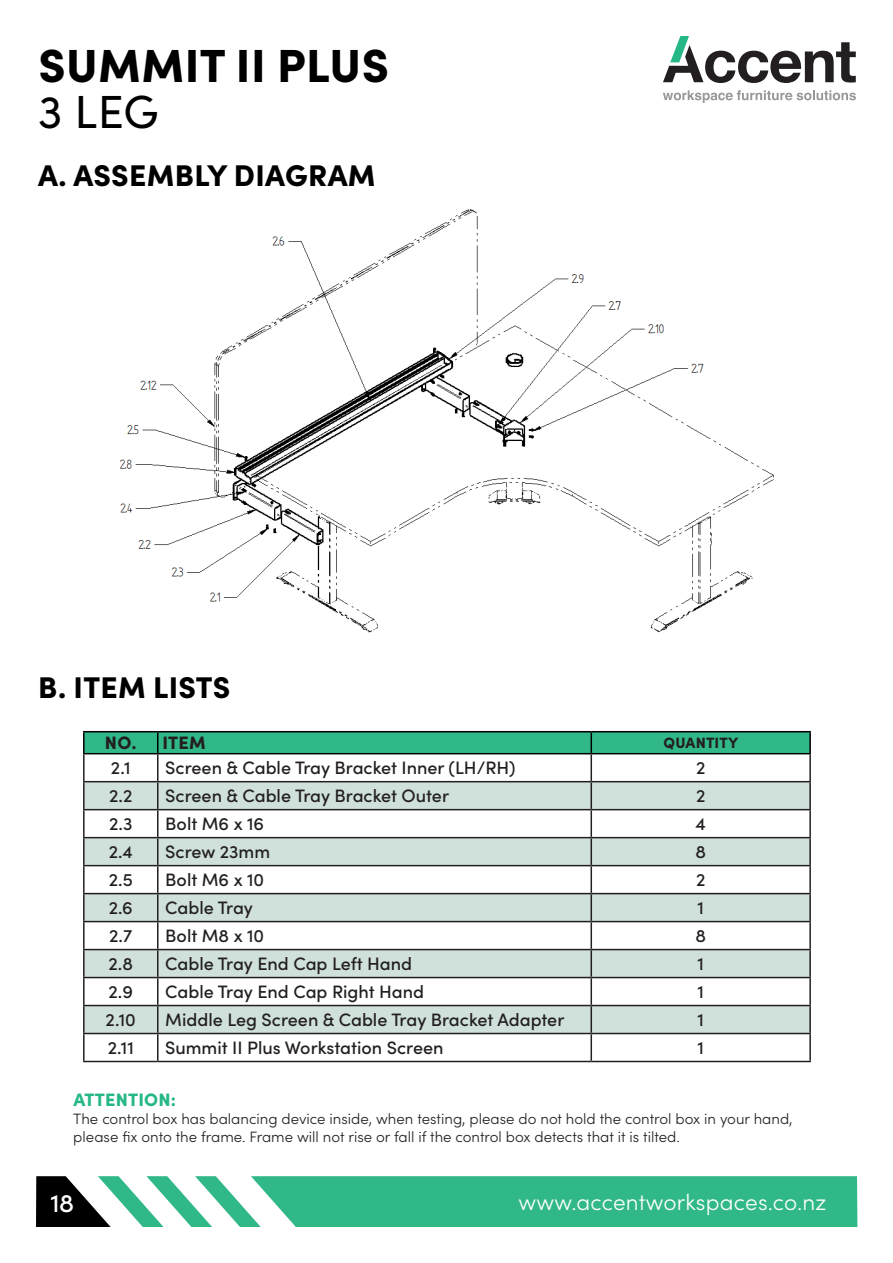
<style>
.page{position:relative;width:893px;height:1263px;background:#fff}
.page>*{position:absolute;margin:0;border:0;box-sizing:border-box;transform-origin:0 0}
.t1{font:900 46.5px "Sofia Pro";letter-spacing:.01em;color:#000}
.t2{font:46.5px "Sofia Pro";color:#000}
.t3{font:900 30px "Sofia Pro";letter-spacing:.01em;color:#000}
.t4{font:500 25.5px "Sofia Pro";color:#fff}
.t5{font:300 22.5px "Sofia Pro";letter-spacing:.01em;color:#fff}
.t6{font:500 18px "Sofia Pro";color:#231f20}
.t7{font:900 18px "Sofia Pro";letter-spacing:.01em;color:#26b787}
.t8{font:900 18px "Sofia Pro";letter-spacing:.01em;color:#231f20}
.t9{font:300 15px/18px "Sofia Pro";color:#231f20}
.t10{font:900 15px "Sofia Pro";letter-spacing:.01em;color:#231f20}
</style>
<div class="page">
<svg style="left:36px;top:1176px;width:821px;height:51px;background:#4cb790"></svg>
<svg style="left:663px;top:36px;width:193px;height:47px"></svg>
<svg style="left:663px;top:90px;width:193px;height:13px"></svg>
<img style="left:119px;top:209px;width:655px;height:424px">
<svg style="left:85px;top:732px;width:724px;height:21px;background:#2eb384"></svg>
<svg style="left:85px;top:782px;width:724px;height:27px;background:#cbddd6"></svg>
<svg style="left:85px;top:838px;width:724px;height:195px;fill:#cfe1da"></svg>
<hr style="left:83px;top:754px;width:2px;height:27px;background:#231f20">
<hr style="left:157px;top:754px;width:2px;height:27px;background:#231f20">
<hr style="left:590px;top:754px;width:2px;height:27px;background:#231f20">
<hr style="left:809px;top:754px;width:2px;height:27px;background:#231f20">
<hr style="left:83px;top:781px;width:75px;height:1px;background:#231f20">
<hr style="left:83px;top:782px;width:2px;height:27px;background:#231f20">
<hr style="left:158px;top:781px;width:433px;height:1px;background:#231f20">
<hr style="left:157px;top:782px;width:2px;height:27px;background:#231f20">
<hr style="left:591px;top:781px;width:220px;height:1px;background:#231f20">
<hr style="left:590px;top:782px;width:2px;height:27px;background:#231f20">
<hr style="left:809px;top:782px;width:2px;height:27px;background:#231f20">
<hr style="left:83px;top:809px;width:75px;height:1px;background:#231f20">
<hr style="left:83px;top:810px;width:2px;height:27px;background:#231f20">
<hr style="left:158px;top:809px;width:433px;height:1px;background:#231f20">
<hr style="left:157px;top:810px;width:2px;height:27px;background:#231f20">
<hr style="left:591px;top:809px;width:220px;height:1px;background:#231f20">
<hr style="left:590px;top:810px;width:2px;height:27px;background:#231f20">
<hr style="left:809px;top:810px;width:2px;height:27px;background:#231f20">
<hr style="left:83px;top:866px;width:2px;height:27px;background:#231f20">
<hr style="left:157px;top:866px;width:2px;height:27px;background:#231f20">
<hr style="left:590px;top:866px;width:2px;height:27px;background:#231f20">
<hr style="left:809px;top:866px;width:2px;height:27px;background:#231f20">
<hr style="left:83px;top:922px;width:2px;height:27px;background:#231f20">
<hr style="left:157px;top:922px;width:2px;height:27px;background:#231f20">
<hr style="left:590px;top:922px;width:2px;height:27px;background:#231f20">
<hr style="left:809px;top:922px;width:2px;height:27px;background:#231f20">
<hr style="left:590px;top:732px;width:2px;height:21px;background:#000">
<hr style="left:83px;top:731px;width:75px;height:1px;background:#000">
<hr style="left:83px;top:732px;width:2px;height:21px;background:#000">
<hr style="left:158px;top:731px;width:433px;height:1px;background:#000">
<hr style="left:157px;top:732px;width:2px;height:21px;background:#000">
<hr style="left:83px;top:753px;width:75px;height:1px;background:#000">
<hr style="left:158px;top:753px;width:433px;height:1px;background:#000">
<hr style="left:591px;top:731px;width:220px;height:1px;background:#000">
<hr style="left:809px;top:732px;width:2px;height:21px;background:#000">
<hr style="left:591px;top:753px;width:220px;height:1px;background:#000">
<hr style="left:83px;top:837px;width:75px;height:1px;background:#231f20">
<hr style="left:83px;top:838px;width:2px;height:27px;background:#231f20">
<hr style="left:158px;top:837px;width:433px;height:1px;background:#231f20">
<hr style="left:157px;top:838px;width:2px;height:27px;background:#231f20">
<hr style="left:83px;top:865px;width:75px;height:1px;background:#231f20">
<hr style="left:158px;top:865px;width:433px;height:1px;background:#231f20">
<hr style="left:591px;top:837px;width:220px;height:1px;background:#231f20">
<hr style="left:590px;top:838px;width:2px;height:27px;background:#231f20">
<hr style="left:809px;top:838px;width:2px;height:27px;background:#231f20">
<hr style="left:591px;top:865px;width:220px;height:1px;background:#231f20">
<hr style="left:83px;top:893px;width:75px;height:1px;background:#231f20">
<hr style="left:83px;top:894px;width:2px;height:27px;background:#231f20">
<hr style="left:83px;top:921px;width:75px;height:1px;background:#231f20">
<hr style="left:158px;top:893px;width:433px;height:1px;background:#231f20">
<hr style="left:157px;top:894px;width:2px;height:27px;background:#231f20">
<hr style="left:158px;top:921px;width:433px;height:1px;background:#231f20">
<hr style="left:591px;top:893px;width:220px;height:1px;background:#231f20">
<hr style="left:590px;top:894px;width:2px;height:27px;background:#231f20">
<hr style="left:809px;top:894px;width:2px;height:27px;background:#231f20">
<hr style="left:591px;top:921px;width:220px;height:1px;background:#231f20">
<hr style="left:591px;top:949px;width:220px;height:1px;background:#231f20">
<hr style="left:809px;top:950px;width:2px;height:27px;background:#231f20">
<hr style="left:591px;top:977px;width:220px;height:1px;background:#231f20">
<hr style="left:809px;top:978px;width:2px;height:27px;background:#231f20">
<hr style="left:591px;top:1005px;width:220px;height:1px;background:#231f20">
<hr style="left:809px;top:1006px;width:2px;height:27px;background:#231f20">
<hr style="left:591px;top:1033px;width:220px;height:1px;background:#231f20">
<hr style="left:809px;top:1034px;width:2px;height:27px;background:#231f20">
<hr style="left:591px;top:1061px;width:220px;height:1px;background:#231f20">
<hr style="left:158px;top:949px;width:433px;height:1px;background:#231f20">
<hr style="left:590px;top:950px;width:2px;height:27px;background:#231f20">
<hr style="left:158px;top:977px;width:433px;height:1px;background:#231f20">
<hr style="left:590px;top:978px;width:2px;height:27px;background:#231f20">
<hr style="left:158px;top:1005px;width:433px;height:1px;background:#231f20">
<hr style="left:590px;top:1006px;width:2px;height:27px;background:#231f20">
<hr style="left:158px;top:1033px;width:433px;height:1px;background:#231f20">
<hr style="left:590px;top:1034px;width:2px;height:27px;background:#231f20">
<hr style="left:158px;top:1061px;width:433px;height:1px;background:#231f20">
<hr style="left:83px;top:949px;width:75px;height:1px;background:#231f20">
<hr style="left:83px;top:950px;width:2px;height:27px;background:#231f20">
<hr style="left:157px;top:950px;width:2px;height:27px;background:#231f20">
<hr style="left:83px;top:977px;width:75px;height:1px;background:#231f20">
<hr style="left:83px;top:978px;width:2px;height:27px;background:#231f20">
<hr style="left:157px;top:978px;width:2px;height:27px;background:#231f20">
<hr style="left:83px;top:1005px;width:75px;height:1px;background:#231f20">
<hr style="left:83px;top:1006px;width:2px;height:27px;background:#231f20">
<hr style="left:157px;top:1006px;width:2px;height:27px;background:#231f20">
<hr style="left:83px;top:1033px;width:75px;height:1px;background:#231f20">
<hr style="left:83px;top:1034px;width:2px;height:27px;background:#231f20">
<hr style="left:157px;top:1034px;width:2px;height:27px;background:#231f20">
<hr style="left:83px;top:1061px;width:75px;height:1px;background:#231f20">
<p class="t1" style="left:38px;top:29px;width:352px">SUMMIT II PLUS</p>
<p class="t2" style="left:38px;top:78px;width:122px">3 LEG</p>
<p class="t3" style="left:38px;top:152px;width:339px">A. ASSEMBLY DIAGRAM</p>
<p class="t3" style="left:38px;top:664px;width:194px">B. ITEM LISTS</p>
<p class="t8" style="left:105px;top:729px;width:33px">NO.</p>
<p class="t8" style="left:162px;top:729px;width:45px">ITEM</p>
<p class="t10" style="left:664px;top:731px;width:76px">QUANTITY</p>
<p class="t6" style="left:111px;top:754px;width:21px">2.1</p>
<p class="t6" style="left:165px;top:754px;width:352px">Screen &amp; Cable Tray Bracket Inner (LH/RH)</p>
<p class="t6" style="left:696px;top:754px;width:11px">2</p>
<p class="t6" style="left:109px;top:782px;width:25px">2.2</p>
<p class="t6" style="left:165px;top:782px;width:285px">Screen &amp; Cable Tray Bracket Outer</p>
<p class="t6" style="left:696px;top:782px;width:11px">2</p>
<p class="t6" style="left:109px;top:810px;width:25px">2.3</p>
<p class="t6" style="left:165px;top:810px;width:100px">Bolt M6 x 16</p>
<p class="t6" style="left:695px;top:810px;width:12px">4</p>
<p class="t6" style="left:109px;top:838px;width:26px">2.4</p>
<p class="t6" style="left:165px;top:838px;width:106px">Screw 23mm</p>
<p class="t6" style="left:695px;top:838px;width:12px">8</p>
<p class="t6" style="left:109px;top:866px;width:25px">2.5</p>
<p class="t6" style="left:165px;top:866px;width:100px">Bolt M6 x 10</p>
<p class="t6" style="left:696px;top:866px;width:11px">2</p>
<p class="t6" style="left:109px;top:894px;width:26px">2.6</p>
<p class="t6" style="left:165px;top:894px;width:89px">Cable Tray</p>
<p class="t6" style="left:697px;top:894px;width:8px">1</p>
<p class="t6" style="left:109px;top:922px;width:25px">2.7</p>
<p class="t6" style="left:165px;top:922px;width:101px">Bolt M8 x 10</p>
<p class="t6" style="left:695px;top:922px;width:12px">8</p>
<p class="t6" style="left:109px;top:950px;width:26px">2.8</p>
<p class="t6" style="left:165px;top:950px;width:248px">Cable Tray End Cap Left Hand</p>
<p class="t6" style="left:697px;top:950px;width:8px">1</p>
<p class="t6" style="left:109px;top:978px;width:26px">2.9</p>
<p class="t6" style="left:165px;top:978px;width:260px">Cable Tray End Cap Right Hand</p>
<p class="t6" style="left:697px;top:978px;width:8px">1</p>
<p class="t6" style="left:106px;top:1006px;width:32px">2.10</p>
<p class="t6" style="left:165px;top:1006px;width:401px">Middle Leg Screen &amp; Cable Tray Bracket Adapter</p>
<p class="t6" style="left:697px;top:1006px;width:8px">1</p>
<p class="t6" style="left:108px;top:1034px;width:28px">2.11</p>
<p class="t6" style="left:165px;top:1034px;width:280px">Summit II Plus Workstation Screen</p>
<p class="t6" style="left:697px;top:1034px;width:8px">1</p>
<p class="t7" style="left:73px;top:1085px;width:104px">ATTENTION:</p>
<p class="t9" style="left:73px;top:1109px;width:721px">The control box has balancing device inside, when testing, please do not hold the control box in your hand, please fix onto the frame. Frame will not rise or fall if the control box detects that it is tilted.</p>
<h3 class="t4" style="left:51px;top:1184px;width:25px">18</h3>
<p class="t5" style="left:519px;top:1185px;width:309px">www.accentworkspaces.co.nz</p>
</div>
